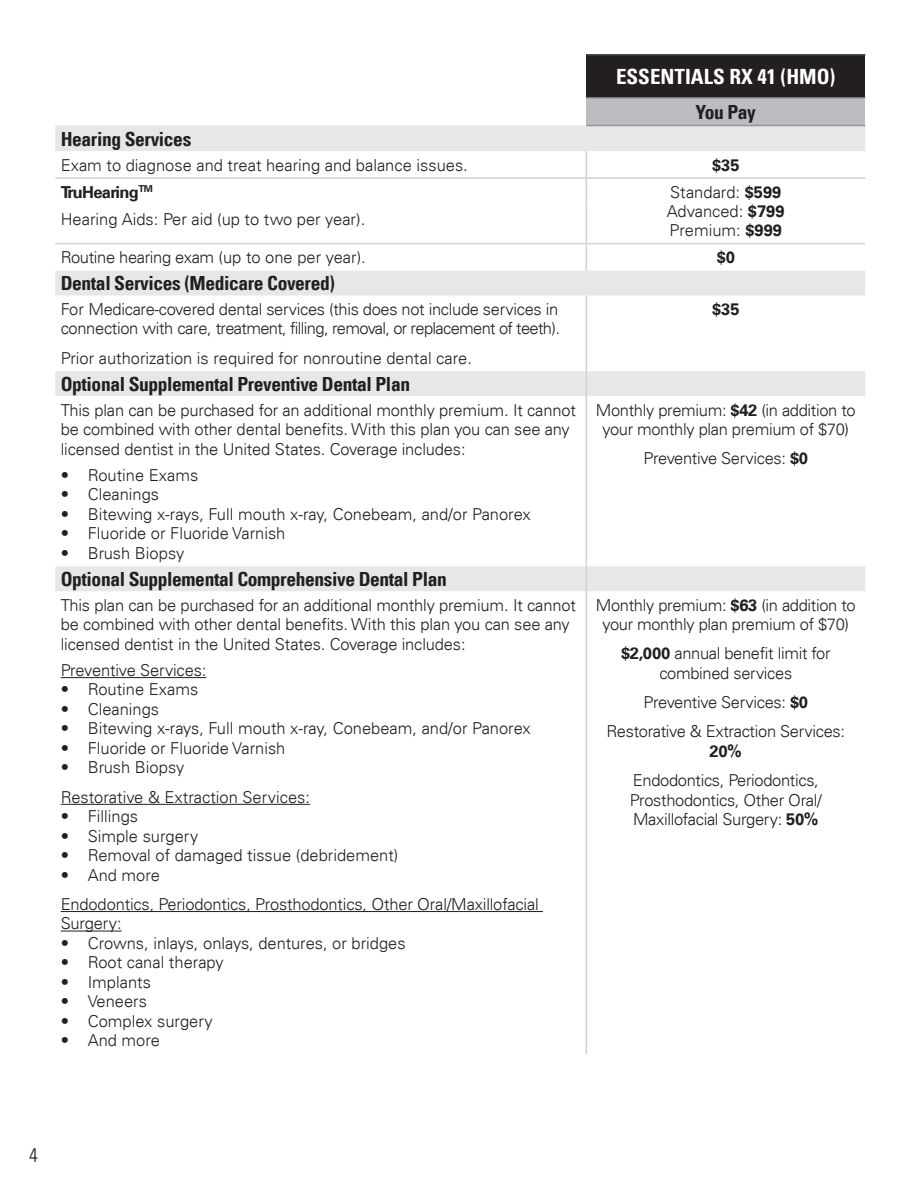
<style>
.page{position:relative;width:918px;height:1188px;background:#fff}
.page>*{position:absolute;margin:0;border:0;box-sizing:border-box;transform-origin:0 0}
.Plan_Name_Cell_Text{font:700 condensed 21px "Univers LT";color:#fff}
.Light_Gray_You_Pay_Cell_Text{font:700 condensed 19.5px "Univers LT";letter-spacing:-.02em;color:#231f20}
.You_Pay_Cell_Text{font:700 condensed 19.5px "Univers LT";letter-spacing:-.02em;color:#231f20}
.t1{font:300 condensed 19.5px "Univers LT";color:#231f20}
.Body_Copy{font:300 16.5px/19.5px "Univers LT";letter-spacing:-.01em;color:#231f20}
.Table_Body___Bulleted_List{font:300 16.5px "Univers LT";color:#231f20}
.Table_Body___Bulleted_List-2{font:300 16.5px "Univers LT";letter-spacing:-.02em;color:#231f20}
.Body_Copy-2{font:700 16.5px "Univers LT";letter-spacing:-.04em;color:#231f20}
.s1{font-weight:700}
</style>
<div class="page">
<svg style="left:56px;top:125px;width:530px;height:1px"></svg>
<div style="left:586px;top:55px;width:279px;height:43px;background:#231f20"></div>
<div style="left:586px;top:98px;width:279px;height:28px;background:#bcbdc0"></div>
<svg style="left:55px;top:126px;width:810px;height:465px"></svg>
<hr style="left:55px;top:243px;width:531px;height:1px;background:#d1d2d4">
<svg style="left:586px;top:244px;width:1px;height:27px"></svg>
<hr style="left:586px;top:296px;width:1px;height:75px;background:#d1d2d4">
<svg style="left:586px;top:371px;width:1px;height:25px"></svg>
<hr style="left:586px;top:396px;width:1px;height:170px;background:#d1d2d4">
<svg style="left:586px;top:566px;width:1px;height:25px"></svg>
<hr style="left:586px;top:591px;width:1px;height:463px;background:#d1d2d4">
<hr style="left:55px;top:177px;width:531px;height:2px;background:#d1d2d4">
<hr style="left:586px;top:54px;width:279px;height:2px;background:#4b4c4d">
<hr style="left:586px;top:97px;width:279px;height:2px;background:#939598">
<hr style="left:586px;top:125px;width:279px;height:1px;background:#939598">
<hr style="left:586px;top:177px;width:279px;height:2px;background:#d1d2d4">
<hr style="left:586px;top:243px;width:279px;height:1px;background:#d1d2d4">
<svg style="left:586px;top:151px;width:1px;height:54px"></svg>
<hr style="left:586px;top:205px;width:1px;height:38px;background:#d1d2d4">
<hr style="left:61px;top:677px;width:145px;height:1px;background:#231f20">
<hr style="left:61px;top:804px;width:249px;height:1px;background:#231f20">
<hr style="left:61px;top:911px;width:482px;height:1px;background:#231f20">
<hr style="left:61px;top:931px;width:61px;height:1px;background:#231f20">
<p class="Plan_Name_Cell_Text" style="left:616px;top:64px;width:221px">ESSENTIALS RX 41 (HMO)</p>
<p class="You_Pay_Cell_Text" style="left:696px;top:100px;width:62px">You Pay</p>
<p class="Light_Gray_You_Pay_Cell_Text" style="left:61px;top:127px;width:132px">Hearing Services</p>
<p class="Body_Copy" style="left:61px;top:155px;width:409px">Exam to diagnose and treat hearing and balance issues.</p>
<p class="Body_Copy-2" style="left:712px;top:155px;width:29px">$35</p>
<p class="Body_Copy-2" style="left:61px;top:182px;width:94px">TruHearing<sup>TM</sup></p>
<p class="Table_Body___Bulleted_List" style="left:670px;top:182px;width:113px">Standard: <span class="s1">$599</span></p>
<p class="Table_Body___Bulleted_List" style="left:667px;top:201px;width:119px">Advanced: <span class="s1">$799</span></p>
<p class="Table_Body___Bulleted_List" style="left:670px;top:220px;width:114px">Premium: <span class="s1">$999</span></p>
<p class="Table_Body___Bulleted_List" style="left:61px;top:209px;width:306px">Hearing Aids: Per aid (up to two per year).</p>
<p class="Body_Copy" style="left:61px;top:247px;width:307px">Routine hearing exam (up to one per year).</p>
<p class="Body_Copy-2" style="left:717px;top:248px;width:20px">$0</p>
<p class="Light_Gray_You_Pay_Cell_Text" style="left:61px;top:271px;width:276px">Dental Services (Medicare Covered)</p>
<p class="Body_Copy" style="left:61px;top:299px;width:501px">For Medicare-covered dental services (this does not include services in connection with care, treatment, filling, removal, or replacement of teeth).</p>
<p class="Body_Copy" style="left:61px;top:348px;width:413px">Prior authorization is required for nonroutine dental care.</p>
<p class="Body_Copy-2" style="left:712px;top:300px;width:29px">$35</p>
<p class="Light_Gray_You_Pay_Cell_Text" style="left:61px;top:372px;width:351px">Optional Supplemental Preventive Dental Plan</p>
<p class="Body_Copy" style="left:61px;top:400px;width:517px">This plan can be purchased for an additional monthly premium. It cannot be combined with other dental benefits. With this plan you can see any licensed dentist in the United States. Coverage includes:</p>
<p class="Body_Copy" style="left:61px;top:465px;width:139px">• Routine Exams</p>
<p class="Body_Copy" style="left:61px;top:485px;width:100px">• Cleanings</p>
<p class="Body_Copy" style="left:61px;top:504px;width:472px">• Bitewing x-rays, Full mouth x-ray, Conebeam, and/or Panorex</p>
<p class="Body_Copy" style="left:61px;top:524px;width:226px">• Fluoride or Fluoride Varnish</p>
<p class="Body_Copy" style="left:61px;top:543px;width:125px">• Brush Biopsy</p>
<p class="Light_Gray_You_Pay_Cell_Text" style="left:61px;top:567px;width:388px">Optional Supplemental Comprehensive Dental Plan</p>
<p class="Body_Copy" style="left:61px;top:595px;width:517px">This plan can be purchased for an additional monthly premium. It cannot be combined with other dental benefits. With this plan you can see any licensed dentist in the United States. Coverage includes:</p>
<p class="Body_Copy" style="left:61px;top:660px;width:147px">Preventive Services:</p>
<p class="Body_Copy" style="left:61px;top:680px;width:139px">• Routine Exams</p>
<p class="Body_Copy" style="left:61px;top:699px;width:100px">• Cleanings</p>
<p class="Body_Copy" style="left:61px;top:719px;width:472px">• Bitewing x-rays, Full mouth x-ray, Conebeam, and/or Panorex</p>
<p class="Body_Copy" style="left:61px;top:738px;width:226px">• Fluoride or Fluoride Varnish</p>
<p class="Body_Copy" style="left:61px;top:758px;width:125px">• Brush Biopsy</p>
<p class="Body_Copy" style="left:61px;top:787px;width:251px">Restorative &amp; Extraction Services:</p>
<p class="Body_Copy" style="left:61px;top:807px;width:79px">• Fillings</p>
<p class="Body_Copy" style="left:61px;top:826px;width:139px">• Simple surgery</p>
<p class="Body_Copy" style="left:61px;top:846px;width:339px">• Removal of damaged tissue (debridement)</p>
<p class="Body_Copy" style="left:61px;top:865px;width:101px">• And more</p>
<p class="Body_Copy" style="left:61px;top:894px;width:480px">Endodontics, Periodontics, Prosthodontics, Other Oral/Maxillofacial<br>Surgery:</p>
<p class="Body_Copy" style="left:61px;top:933px;width:346px">• Crowns, inlays, onlays, dentures, or bridges</p>
<p class="Body_Copy" style="left:61px;top:953px;width:164px">• Root canal therapy</p>
<p class="Body_Copy" style="left:61px;top:972px;width:92px">• Implants</p>
<p class="Body_Copy" style="left:61px;top:992px;width:88px">• Veneers</p>
<p class="Body_Copy" style="left:61px;top:1011px;width:154px">• Complex surgery</p>
<p class="Body_Copy" style="left:61px;top:1031px;width:101px">• And more</p>
<p class="Body_Copy" style="left:596px;top:400px;width:261px;text-align:center">Monthly premium: <span class="s1">$42</span> (in addition to your monthly plan premium of $70)</p>
<p class="Table_Body___Bulleted_List-2" style="left:644px;top:448px;width:166px">Preventive Services: <span class="s1">$0</span></p>
<p class="Body_Copy" style="left:596px;top:595px;width:261px;text-align:center">Monthly premium: <span class="s1">$63</span> (in addition to your monthly plan premium of $70)</p>
<p class="Body_Copy" style="left:621px;top:644px;width:211px;text-align:center"><span class="s1">$2,000</span> annual benefit limit for combined services</p>
<p class="Body_Copy" style="left:644px;top:693px;width:166px">Preventive Services: <span class="s1">$0</span></p>
<p class="Body_Copy" style="left:607px;top:722px;width:240px;text-align:center">Restorative &amp; Extraction Services:<br><span class="s1">20%</span></p>
<p class="Body_Copy" style="left:630px;top:771px;width:193px">Endodontics, Periodontics,<br>Prosthodontics, Other Oral/<br>Maxillofacial Surgery: <span class="s1">50%</span></p>
<p class="t1" style="left:29px;top:1143px;width:10px">4</p>
</div>
